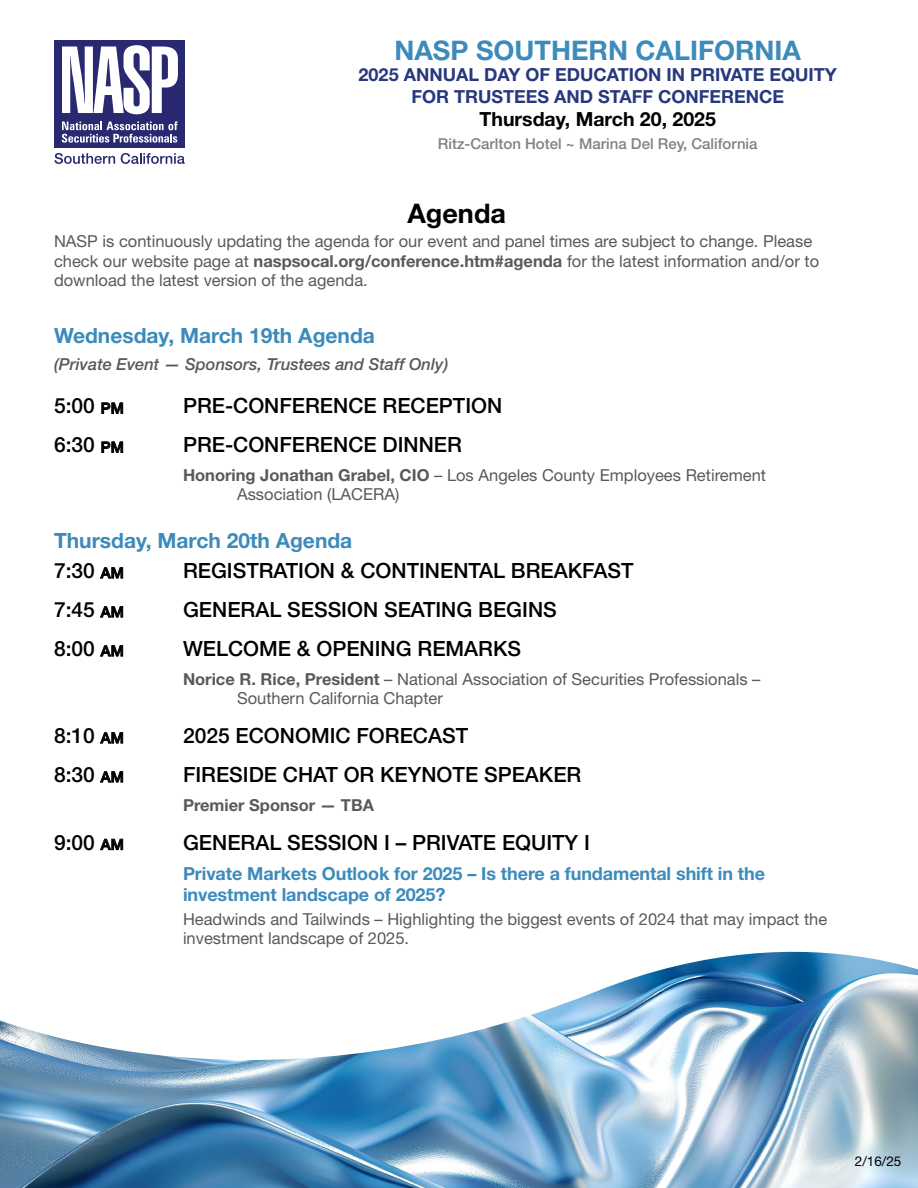
<style>
.page{position:relative;width:918px;height:1188px;background:#fff}
.page>*{position:absolute;margin:0;border:0;box-sizing:border-box;transform-origin:0 0}
.t1{font:700 27px "Helvetica Neue LT Std";color:#3d8bbb}
.t2{font:700 27px "Helvetica Neue LT Std";color:#000}
.t3{font:500 21px "Helvetica Neue LT Std";color:#000}
.t4{font:700 21px/30px "Helvetica Neue LT Std";color:#3d8bbb}
.t5{font:700 19.5px "Helvetica Neue LT Std";color:#000}
.t6{font:700 18px/21px "Helvetica Neue LT Std";letter-spacing:-.005em;color:#3d8bbb}
.t7{font:700 18px/21.6px "Helvetica Neue LT Std";color:#28387d;text-align:center}
.t8{font:16.5px/19.5px "Helvetica Neue LT Std";color:#595959}
.t9{font:italic 500 16.5px "Helvetica Neue LT Std";color:#595959}
.t10{font:700 16.5px "Helvetica Neue LT Std";color:#595959}
.t11{font:500 15px "Helvetica Neue LT Std";color:#808285}
.t12{font:13.5px "Helvetica Neue LT Std";color:#000}
.s1{font-weight:700}
.s2{font-size:14.7px}
.s3{font-weight:500;color:#000}
.s4{font-weight:500;font-size:14.7px;color:#000}
</style>
<div class="page">
<img style="left:0;top:1132px;width:918px;height:56px">
<img style="left:0;top:951px;width:918px;height:181px">
<div style="left:54px;top:40px;width:131px;height:108px;background:#282971"></div>
<svg style="left:62px;top:121px;width:116px;height:22px"></svg>
<svg style="left:62px;top:45px;width:116px;height:69px"></svg>
<svg style="left:54px;top:153px;width:61px;height:11px"></svg>
<svg style="left:121px;top:153px;width:64px;height:11px"></svg>
<h1 class="t1" style="left:394px;top:33px;width:408px">NASP SOUTHERN CALIFORNIA</h1>
<p class="t7" style="left:359px;top:64px;width:480px">2025 ANNUAL DAY OF EDUCATION IN PRIVATE EQUITY<br>FOR TRUSTEES AND STAFF CONFERENCE</p>
<p class="t5" style="left:480px;top:107px;width:238px">Thursday, March 20, 2025</p>
<p class="t11" style="left:438px;top:135px;width:321px">Ritz-Carlton Hotel ~ Marina Del Rey, California</p>
<h1 class="t2" style="left:408px;top:197px;width:100px">Agenda</h1>
<p class="t8" style="left:54px;top:231px;width:767px">NASP is continuously updating the agenda for our event and panel times are subject to change. Please check our website page at <span class="s1">naspsocal.org/conference.htm#agenda</span> for the latest information and/or to download the latest version of the agenda.</p>
<p class="t4" style="left:54px;top:320px;width:322px">Wednesday, March 19th Agenda</p>
<p class="t9" style="left:54px;top:354px;width:396px">(Private Event — Sponsors, Trustees and Staff Only)</p>
<p class="t3" style="left:54px;top:393px;width:71px">5:00 <span class="s2">PM</span></p>
<p class="t3" style="left:183px;top:393px;width:321px">PRE-CONFERENCE RECEPTION</p>
<p class="t3" style="left:54px;top:432px;width:71px">6:30 <span class="s2">PM</span></p>
<p class="t3" style="left:183px;top:432px;width:280px">PRE-CONFERENCE DINNER</p>
<p class="t8" style="left:237px;top:465px;width:531px;text-indent:-54px"><span class="s1">Honoring Jonathan Grabel, CIO</span> – Los Angeles County Employees Retirement<br>Association (LACERA)</p>
<p class="t4" style="left:54px;top:525px;width:300px">Thursday, March 20th Agenda<br><span class="s3">7:30</span> <span class="s4">AM</span></p>
<p class="t3" style="left:183px;top:558px;width:452px">REGISTRATION &amp; CONTINENTAL BREAKFAST</p>
<p class="t3" style="left:54px;top:597px;width:71px">7:45 <span class="s2">AM</span></p>
<p class="t3" style="left:183px;top:597px;width:375px">GENERAL SESSION SEATING BEGINS</p>
<p class="t3" style="left:54px;top:636px;width:71px">8:00 <span class="s2">AM</span></p>
<p class="t3" style="left:183px;top:636px;width:340px">WELCOME &amp; OPENING REMARKS</p>
<p class="t8" style="left:237px;top:669px;width:525px;text-indent:-54px"><span class="s1">Norice R. Rice, President</span> – National Association of Securities Professionals –<br>Southern California Chapter</p>
<p class="t3" style="left:54px;top:723px;width:71px">8:10 <span class="s2">AM</span></p>
<p class="t3" style="left:183px;top:723px;width:287px">2025 ECONOMIC FORECAST</p>
<p class="t3" style="left:54px;top:762px;width:71px">8:30 <span class="s2">AM</span></p>
<p class="t3" style="left:183px;top:762px;width:400px">FIRESIDE CHAT OR KEYNOTE SPEAKER</p>
<p class="t10" style="left:183px;top:795px;width:192px">Premier Sponsor — TBA</p>
<p class="t3" style="left:54px;top:830px;width:71px">9:00 <span class="s2">AM</span></p>
<p class="t3" style="left:183px;top:830px;width:408px">GENERAL SESSION I – PRIVATE EQUITY I</p>
<p class="t6" style="left:183px;top:862px;width:584px">Private Markets Outlook for 2025 – Is there a fundamental shift in the investment landscape of 2025?</p>
<p class="t8" style="left:183px;top:909px;width:646px">Headwinds and Tailwinds – Highlighting the biggest events of 2024 that may impact the investment landscape of 2025.</p>
<p class="t12" style="left:855px;top:1153px;width:48px">2/16/25</p>
</div>
